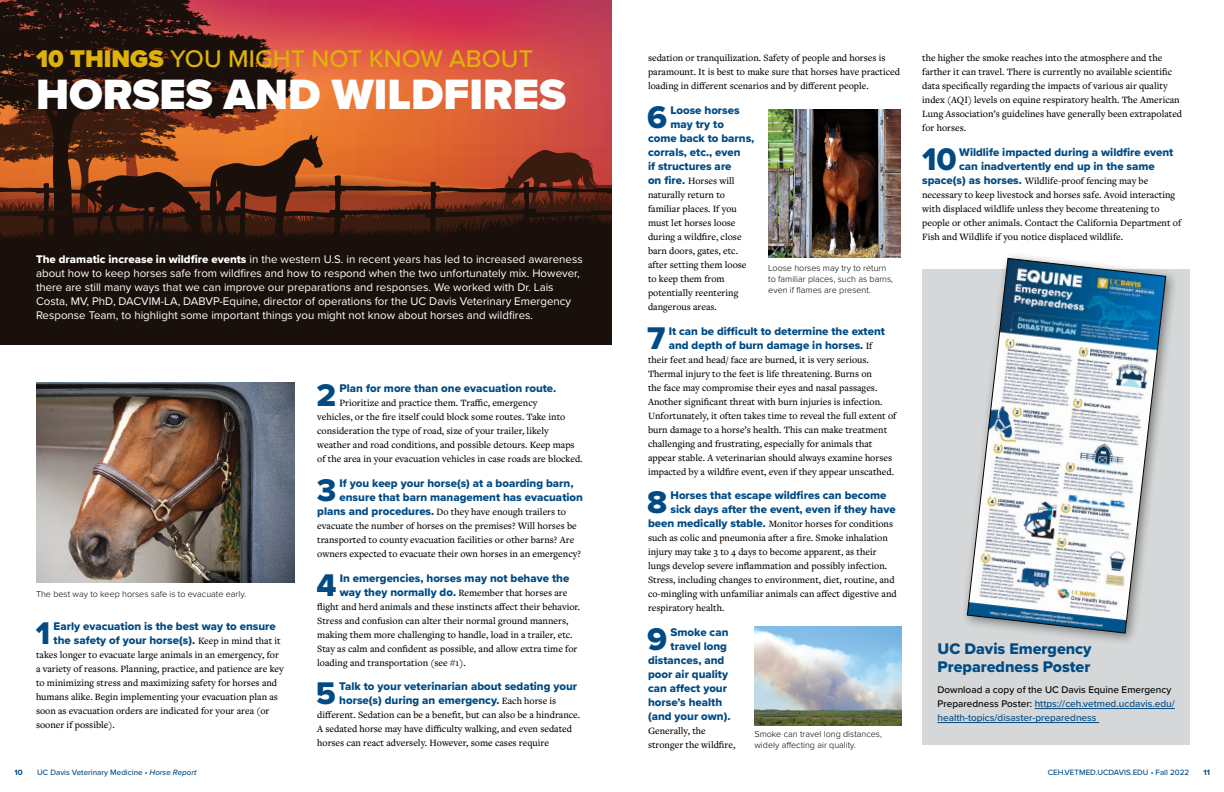
<style>
.page{position:relative;width:1224px;height:792px;background:#fff}
.page>*{position:absolute;margin:0;border:0;box-sizing:border-box;transform-origin:0 0}
.Pull_Quote{font:900 44px "Proxima Nova";color:#fff}
.t1{font:32.5px "Proxima Nova Extrabld";color:#004b85}
.Pull_Quote-2{font:500 25px "Proxima Nova";color:#deb209}
.t2{font:16px/18px "Proxima Nova Extrabld";color:#004b85}
.t3{font:11.5px/14px "Proxima Nova Extrabld";color:#004b85}
.t4{font:11.5px/14px "Proxima Nova";color:#fff}
.t5{font:500 10px/14px "Freight Text Pro";color:#000}
.t6{font:500 10px/14px "Proxima Nova";color:#004b85}
.t7{font:300 9px/11px "Proxima Nova";color:#000}
.t8{font:500 8px "Proxima Nova";color:#004b85}
.t9{font:700 8px "Proxima Nova";color:#004b85}
.s1{font-weight:900}
.s2{font-family:"Proxima Nova Extrabld"}
.s3{font-family:"Freight Text Pro";font-weight:500;font-size:10px;color:#000}
.s4{font-family:"Proxima Nova Extrabld";font-weight:400;font-size:11.5px;color:#004b85}
.s5{color:#000}
.s6{font-style:italic}
</style>
<div class="page">
<div style="left:922px;top:269px;width:267px;height:476px;background:#d5d7d8"></div>
<svg style="left:298px;top:0;width:314px;height:13px;background:#c52c58"></svg>
<div style="left:0;top:256px;width:612px;height:89px;background:#19100c"></div>
<svg style="left:0;top:0;width:298px;height:13px;background:#5f1f29"></svg>
<svg style="left:0;top:13px;width:612px;height:243px;background:#7b3623"></svg>
<img style="left:36px;top:383px;width:259px;height:200px">
<img style="left:768px;top:110px;width:133px;height:148px">
<img style="left:755px;top:627px;width:147px;height:98px">
<div style="left:961px;top:252px;width:217px;height:393px;background:#000;opacity:.44"></div>
<svg style="left:967px;top:258px;width:199px;height:375px"></svg>
<hr style="left:1035px;top:708px;width:140px;height:1px;background:#004b85">
<hr style="left:938px;top:722px;width:161px;height:1px;background:#004b85">
<p class="Pull_Quote-2" style="left:36px;top:40px;width:499px"><span class="s1">10 THINGS</span> YOU MIGHT NOT KNOW ABOUT</p>
<p class="Pull_Quote" style="left:36px;top:62px;width:532px">HORSES AND WILDFIRES</p>
<p class="t4" style="left:36px;top:251px;width:548px"><span class="s2">The dramatic increase in wildfire events</span> in the western U.S. in recent years has led to increased awareness about how to keep horses safe from wildfires and how to respond when the two unfortunately mix. However, there are still many ways that we can improve our preparations and responses. We worked with Dr. Lais Costa, MV, PhD, DACVIM-LA, DABVP-Equine, director of operations for the UC Davis Veterinary Emergency Response Team, to highlight some important things you might not know about horses and wildfires.</p>
<p class="t7" style="left:36px;top:588px;width:212px">The best way to keep horses safe is to evacuate early.</p>
<p class="t1" style="left:36px;top:608px;width:16px">1</p>
<p class="t3" style="left:54px;top:619px;width:229px">Early evacuation is the best way to ensure the safety of your horse(s). <span class="s3">Keep in mind that it</span></p>
<p class="t5" style="left:36px;top:647px;width:249px">takes longer to evacuate large animals in an emergency, for a variety of reasons. Planning, practice, and patience are key to minimizing stress and maximizing safety for horses and humans alike. Begin implementing your evacuation plan as soon as evacuation orders are indicated for your area (or sooner if possible).</p>
<p class="t1" style="left:317px;top:371px;width:21px">2</p>
<p class="t3" style="left:340px;top:381px;width:218px">Plan for more than one evacuation route.</p>
<p class="t5" style="left:317px;top:395px;width:267px;text-indent:22px">Prioritize and practice them. Traffic, emergency<br>vehicles, or the fire itself could block some routes. Take into consideration the type of road, size of your trailer, likely weather and road conditions, and possible detours. Keep maps of the area in your evacuation vehicles in case roads are blocked.</p>
<p class="t1" style="left:317px;top:466px;width:21px">3</p>
<p class="t3" style="left:340px;top:476px;width:245px">If you keep your horse(s) at a boarding barn, ensure that barn management has evacuation</p>
<p class="t5" style="left:317px;top:504px;width:265px"><span class="s4">plans and procedures.</span> Do they have enough trailers to evacuate the number of horses on the premises? Will horses be transported to county evacuation facilities or other barns? Are owners expected to evacuate their own horses in an emergency?</p>
<p class="t1" style="left:317px;top:561px;width:22px">4</p>
<p class="t3" style="left:340px;top:571px;width:231px">In emergencies, horses may not behave the</p>
<p class="t5" style="left:317px;top:585px;width:265px;text-indent:23px"><span class="s4">way they normally do.</span> Remember that horses are flight and herd animals and these instincts affect their behavior.<br>Stress and confusion can alter their normal ground manners, making them more challenging to handle, load in a trailer, etc.<br>Stay as calm and confident as possible, and allow extra time for loading and transportation (see #1).</p>
<p class="t1" style="left:316px;top:669px;width:22px">5</p>
<p class="t3" style="left:339px;top:679px;width:239px">Talk to your veterinarian about sedating your horse(s) during an emergency. <span class="s3">Each horse is</span></p>
<p class="t5" style="left:317px;top:708px;width:264px">different. Sedation can be a benefit, but can also be a hindrance.<br>A sedated horse may have difficulty walking, and even sedated horses can react adversely. However, some cases require</p>
<p class="t5" style="left:648px;top:50px;width:254px">sedation or tranquilization. Safety of people and horses is paramount. It is best to make sure that horses have practiced loading in different scenarios and by different people.</p>
<p class="t1" style="left:647px;top:93px;width:22px">6</p>
<p class="t3" style="left:670px;top:103px;width:71px">Loose horses</p>
<p class="t3" style="left:670px;top:117px;width:55px">may try to</p>
<p class="t3" style="left:648px;top:131px;width:108px">come back to barns,</p>
<p class="t3" style="left:648px;top:145px;width:94px">corrals, etc., even</p>
<p class="t3" style="left:648px;top:159px;width:85px">if structures are</p>
<p class="t5" style="left:648px;top:173px;width:100px"><span class="s4">on fire.</span> Horses will naturally return to familiar places. If you must let horses loose during a wildfire, close barn doors, gates, etc. after setting them loose to keep them from potentially reentering dangerous areas.</p>
<p class="t1" style="left:647px;top:314px;width:20px">7</p>
<p class="t3" style="left:669px;top:324px;width:218px">It can be difficult to determine the extent and depth of burn damage in horses. <span class="s3">If</span></p>
<p class="t5" style="left:648px;top:352px;width:250px">their feet and head/ face are burned, it is very serious.<br>Thermal injury to the feet is life threatening. Burns on<br>the face may compromise their eyes and nasal passages.<br>Another significant threat with burn injuries is infection.<br>Unfortunately, it often takes time to reveal the full extent of burn damage to a horse’s health. This can make treatment challenging and frustrating, especially for animals that appear stable. A veterinarian should always examine horses impacted by a wildfire event, even if they appear unscathed.</p>
<p class="t1" style="left:647px;top:478px;width:22px">8</p>
<p class="t3" style="left:670px;top:488px;width:227px">Horses that escape wildfires can become sick days after the event, even if they have</p>
<p class="t5" style="left:648px;top:517px;width:250px"><span class="s4">been medically stable.</span> Monitor horses for conditions such as colic and pneumonia after a fire. Smoke inhalation injury may take 3 to 4 days to become apparent, as their lungs develop severe inflammation and possibly infection.<br>Stress, including changes to environment, diet, routine, and co-mingling with unfamiliar animals can affect digestive and respiratory health.</p>
<p class="t1" style="left:647px;top:615px;width:22px">9</p>
<p class="t3" style="left:671px;top:625px;width:59px">Smoke can</p>
<p class="t7" style="left:768px;top:262px;width:126px">Loose horses may try to return to familiar places, such as barns, even if flames are present.</p>
<p class="t3" style="left:671px;top:639px;width:58px">travel long</p>
<p class="t3" style="left:648px;top:653px;width:78px">distances, and</p>
<p class="t3" style="left:648px;top:667px;width:82px">poor air quality</p>
<p class="t3" style="left:648px;top:681px;width:81px">can affect your</p>
<p class="t3" style="left:648px;top:695px;width:76px">horse’s health</p>
<p class="t3" style="left:648px;top:709px;width:84px">(and your own).</p>
<p class="t5" style="left:648px;top:724px;width:89px">Generally, the stronger the wildfire,</p>
<p class="t7" style="left:755px;top:728px;width:129px">Smoke can travel long distances, widely affecting air quality.</p>
<p class="t5" style="left:922px;top:50px;width:262px">the higher the smoke reaches into the atmosphere and the farther it can travel. There is currently no available scientific data specifically regarding the impacts of various air quality index (AQI) levels on equine respiratory health. The American Lung Association’s guidelines have generally been extrapolated for horses.</p>
<p class="t1" style="left:922px;top:135px;width:36px">10</p>
<p class="t3" style="left:959px;top:145px;width:216px">Wildlife impacted during a wildfire event can inadvertently end up in the same</p>
<p class="t5" style="left:922px;top:173px;width:261px"><span class="s4">space(s) as horses.</span> Wildlife-proof fencing may be necessary to keep livestock and horses safe. Avoid interacting with displaced wildlife unless they become threatening to people or other animals. Contact the California Department of Fish and Wildlife if you notice displaced wildlife.</p>
<p class="t2" style="left:938px;top:639px;width:156px">UC Davis Emergency<br>Preparedness Poster</p>
<p class="t6" style="left:938px;top:682px;width:239px"><span class="s5">Download a copy of the UC Davis Equine Emergency<br>Preparedness Poster:</span> https://ceh.vetmed.ucdavis.edu/ health-topics/disaster-preparedness</p>
<p class="t9" style="left:15px;top:766px;width:10px">10</p>
<p class="t8" style="left:37px;top:766px;width:161px">UC Davis Veterinary Medicine • <span class="s6">Horse Report</span></p>
<p class="t8" style="left:1048px;top:766px;width:143px">CEH.VETMED.UCDAVIS.EDU • Fall 2022</p>
<p class="t9" style="left:1204px;top:766px;width:8px">11</p>
</div>
